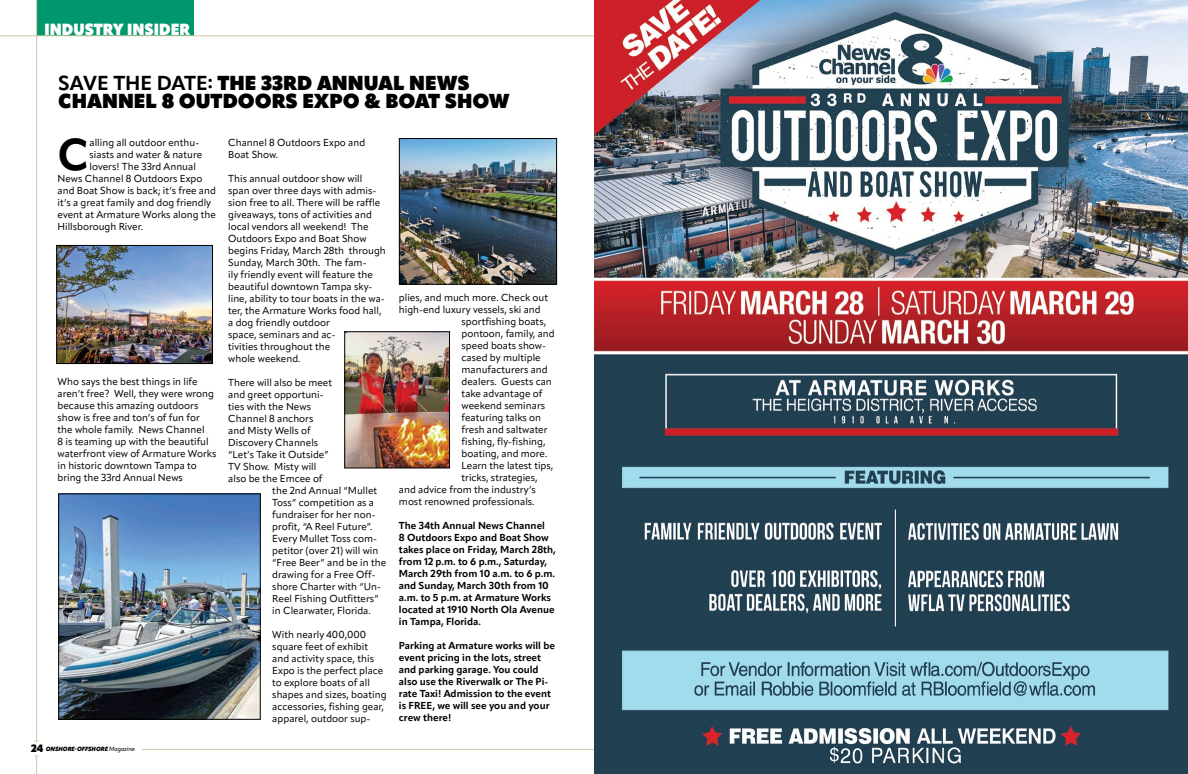
<style>
.page{position:relative;width:1188px;height:774px;background:#fff}
.page>*{position:absolute;margin:0;border:0;box-sizing:border-box;transform-origin:0 0}
.t1{font:700 43.9px "Apparat";color:#000}
.t2{font:800 20px/18px "Apparat";color:#000}
.t3{font:800 16px "Apparat";color:#fff;scale:.95 1}
.t4{font:10px/12px "Apparat";color:#000}
.t5{font:700 10px/12px "Apparat";color:#000}
.t6{font:italic 900 6px "Apparat";color:#000;scale:.95 1}
.s1{font-weight:700}
.s2{font-style:normal;font-size:10.5px}
.s3{font-weight:500}
</style>
<div class="page">
<div style="left:37px;top:0;width:157px;height:36px;background:#01976c"></div>
<hr style="left:0;top:35px;width:594px;height:1px;background:#cecaaa">
<hr style="left:36px;top:0;width:1px;height:741px;background:#cecaaa">
<svg style="left:34px;top:756px;width:5px;height:18px"></svg>
<hr style="left:142px;top:749px;width:453px;height:1px;background:#cecaaa">
<img style="left:594px;top:0;width:594px;height:774px">
<img style="left:58px;top:247px;width:153px;height:115px">
<div style="left:56px;top:245px;width:157px;height:119px;border:1px solid #000"></div>
<img style="left:401px;top:140px;width:154px;height:143px">
<div style="left:399px;top:138px;width:158px;height:147px;border:1px solid #000"></div>
<img style="left:60px;top:496px;width:199px;height:222px">
<div style="left:58px;top:494px;width:203px;height:226px;border:1px solid #000"></div>
<img style="left:346px;top:333px;width:102px;height:133px">
<div style="left:344px;top:331px;width:106px;height:137px;border:1px solid #000"></div>
<h3 class="t3" style="left:45px;top:20px;width:155px">INDUSTRY INSIDER</h3>
<h2 class="t2" style="left:58px;top:74px;width:453px"><span class="s1">SAVE THE DATE:</span> THE 33RD ANNUAL NEWS<br>CHANNEL 8 OUTDOORS EXPO &amp; BOAT SHOW</h2>
<h1 class="t1" style="left:58px;top:127px;width:34px">C</h1>
<p class="t4" style="left:90px;top:136px;width:111px">alling all outdoor enthu-</p>
<p class="t4" style="left:90px;top:148px;width:114px">siasts and water &amp; nature</p>
<p class="t4" style="left:90px;top:160px;width:108px">lovers! The 33rd Annual</p>
<p class="t4" style="left:58px;top:172px;width:147px">News Channel 8 Outdoors Expo</p>
<p class="t4" style="left:58px;top:184px;width:160px">and Boat Show is back; it’s free and</p>
<p class="t4" style="left:58px;top:196px;width:155px">it’s a great family and dog friendly</p>
<p class="t4" style="left:58px;top:208px;width:160px">event at Armature Works along the</p>
<p class="t4" style="left:58px;top:220px;width:87px">Hillsborough River.</p>
<p class="t4" style="left:58px;top:376px;width:160px">Who says the best things in life aren’t free? Well, they were wrong because this amazing outdoors show is free and ton’s of fun for the whole family. News Channel<br>8 is teaming up with the beautiful waterfront view of Armature Works in historic downtown Tampa to bring the 33rd Annual News</p>
<p class="t6" style="left:31px;top:745px;width:111px"><span class="s2">24</span> ONSHORE-OFFSHORE <span class="s3">Magazine</span></p>
<p class="t4" style="left:228px;top:136px;width:138px">Channel 8 Outdoors Expo and<br>Boat Show.</p>
<p class="t4" style="left:228px;top:172px;width:159px">This annual outdoor show will span over three days with admis&shy;sion free to all. There will be raffle giveaways, tons of activities and local vendors all weekend! The<br>Outdoors Expo and Boat Show begins Friday, March 28th through<br>Sunday, March 30th. The fam-<br>ily friendly event will feature the beautiful downtown Tampa sky&shy;line, ability to tour boats in the wa&shy;ter, the Armature Works food hall, a dog friendly outdoor<br>space, seminars and ac-<br>tivities throughout the<br>whole weekend.</p>
<p class="t4" style="left:228px;top:376px;width:105px">There will also be meet</p>
<p class="t4" style="left:228px;top:388px;width:97px">and greet opportuni-</p>
<p class="t4" style="left:228px;top:400px;width:84px">ties with the News</p>
<p class="t4" style="left:228px;top:412px;width:87px">Channel 8 anchors</p>
<p class="t4" style="left:228px;top:424px;width:84px">and Misty Wells of</p>
<p class="t4" style="left:228px;top:436px;width:92px">Discovery Channels</p>
<p class="t4" style="left:228px;top:448px;width:102px">“Let’s Take it Outside”</p>
<p class="t4" style="left:228px;top:460px;width:90px">TV Show. Misty will</p>
<p class="t4" style="left:228px;top:472px;width:96px">also be the Emcee of</p>
<p class="t4" style="left:272px;top:484px;width:106px">the 2nd Annual “Mullet</p>
<p class="t4" style="left:272px;top:496px;width:103px">Toss” competition as a</p>
<p class="t4" style="left:272px;top:508px;width:105px">fundraiser for her non-</p>
<p class="t4" style="left:272px;top:520px;width:102px">profit, “A Reel Future”.</p>
<p class="t4" style="left:272px;top:532px;width:106px">Every Mullet Toss com-</p>
<p class="t4" style="left:272px;top:544px;width:108px">petitor (over 21) will win</p>
<p class="t4" style="left:272px;top:556px;width:115px">“Free Beer” and be in the</p>
<p class="t4" style="left:272px;top:568px;width:105px">drawing for a Free Off-</p>
<p class="t4" style="left:272px;top:580px;width:110px">shore Charter with “Un-</p>
<p class="t4" style="left:272px;top:592px;width:108px">Reel Fishing Outfitters”</p>
<p class="t4" style="left:272px;top:604px;width:100px">in Clearwater, Florida.</p>
<p class="t4" style="left:272px;top:628px;width:116px">With nearly 400,000 square feet of exhibit and activity space, this<br>Expo is the perfect place to explore boats of all shapes and sizes, boating accessories, fishing gear, apparel, outdoor sup-</p>
<p class="t4" style="left:399px;top:292px;width:151px">plies, and much more. Check out</p>
<p class="t4" style="left:399px;top:304px;width:143px">high-end luxury vessels, ski and</p>
<p class="t4" style="left:462px;top:316px;width:86px">sportfishing boats,</p>
<p class="t4" style="left:462px;top:328px;width:95px">pontoon, family, and</p>
<p class="t4" style="left:462px;top:340px;width:86px">speed boats show-</p>
<p class="t4" style="left:462px;top:352px;width:81px">cased by multiple</p>
<p class="t4" style="left:462px;top:364px;width:88px">manufacturers and</p>
<p class="t4" style="left:462px;top:376px;width:92px">dealers. Guests can</p>
<p class="t4" style="left:462px;top:388px;width:82px">take advantage of</p>
<p class="t4" style="left:462px;top:400px;width:85px">weekend seminars</p>
<p class="t4" style="left:462px;top:412px;width:81px">featuring talks on</p>
<p class="t4" style="left:462px;top:424px;width:87px">fresh and saltwater</p>
<p class="t4" style="left:462px;top:436px;width:85px">fishing, fly-fishing,</p>
<p class="t4" style="left:462px;top:448px;width:87px">boating, and more.</p>
<p class="t4" style="left:462px;top:460px;width:93px">Learn the latest tips,</p>
<p class="t4" style="left:462px;top:472px;width:78px">tricks, strategies,</p>
<p class="t4" style="left:399px;top:484px;width:138px">and advice from the industry’s</p>
<p class="t4" style="left:399px;top:496px;width:137px">most renowned professionals.</p>
<p class="t5" style="left:399px;top:520px;width:159px">The 34th Annual News Channel<br>8 Outdoors Expo and Boat Show takes place on Friday, March 28th, from 12 p.m. to 6 p.m., Saturday,<br>March 29th from 10 a.m. to 6 p.m. and Sunday, March 30th from 10 a.m. to 5 p.m. at Armature Works located at 1910 North Ola Avenue in Tampa, Florida.</p>
<p class="t5" style="left:399px;top:640px;width:158px">Parking at Armature works will be event pricing in the lots, street and parking garage. You could also use the Riverwalk or The Pi&shy;rate Taxi! Admission to the event is FREE, we will see you and your crew there!</p>
</div>
